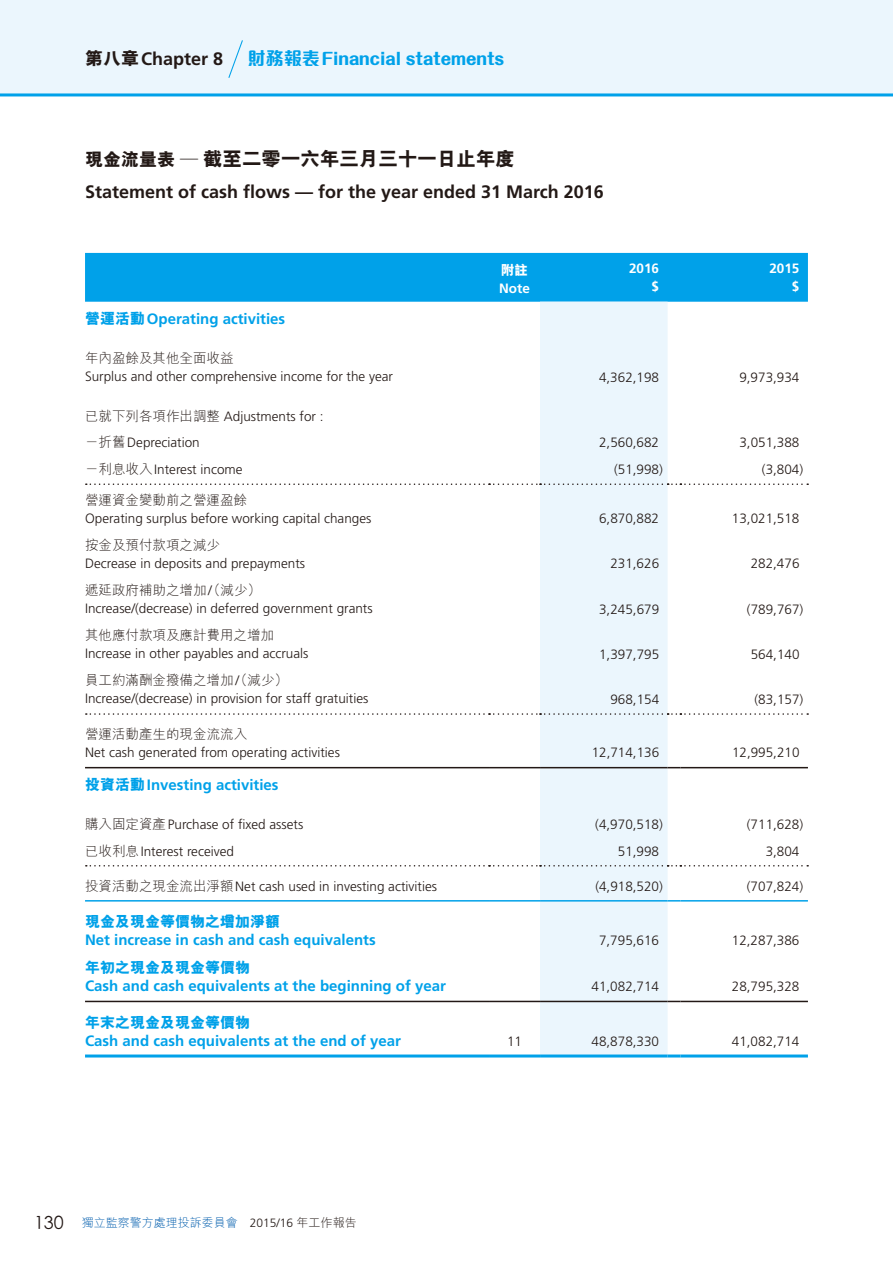
<style>
.page{position:relative;width:893px;height:1263px;background:#fff}
.page>*{position:absolute;margin:0;border:0;box-sizing:border-box;transform-origin:0 0}
.t1{font:800 19.5px "M Hei HK";color:#231916}
.t2{font:700 18px "Frutiger LT Std";color:#231916}
.t3{font:800 18px "M Elle HK";color:#00a1e9}
.t4{font:700 15px "Frutiger LT Std";color:#00a1e9}
.t5{font:800 15px "M Hei HK";color:#00a1e9}
.t6{font:300 13.5px/26.5px "Frutiger LT Std";color:#231916}
.t7{font:300 13.5px "M Hei HK";color:#231916}
.t8{font:700 13.5px/18px "Frutiger LT Std";color:#fff;text-align:right}
.t9{font:800 13.5px "M Hei HK";color:#fff}
.t10{font:300 12px "M Hei HK";color:#005dad}
.s1{font-family:"M Hei HK";font-weight:800}
.s2{font-size:18px}
.s3{font-family:"M Hei HK"}
.s4{font-family:"Frutiger LT Std"}
.s5{font-family:"ST Heiti TC";font-size:18px;color:#231916}
.s6{font-family:"Frutiger LT Std";color:#231916}
.s7{color:#231916}
</style>
<div class="page">
<div style="left:85px;top:253px;width:723px;height:49px;background:#00a1e9"></div>
<div style="left:540px;top:302px;width:128px;height:752px;background:#ebf6fd"></div>
<hr style="left:85px;top:767px;width:404px;height:1px;background:#231916">
<hr style="left:489px;top:767px;width:51px;height:1px;background:#231916">
<hr style="left:540px;top:767px;width:128px;height:1px;background:#231916">
<svg style="left:668px;top:767px;width:12px;height:1px"></svg>
<hr style="left:680px;top:767px;width:128px;height:1px;background:#231916">
<hr style="left:85px;top:1001px;width:404px;height:1px;background:#231916">
<hr style="left:489px;top:1001px;width:51px;height:1px;background:#231916">
<hr style="left:540px;top:1001px;width:128px;height:1px;background:#231916">
<svg style="left:668px;top:1001px;width:12px;height:1px"></svg>
<hr style="left:680px;top:1001px;width:128px;height:1px;background:#231916">
<hr style="left:85px;top:1054px;width:404px;height:3px;background:#00a1e9">
<hr style="left:489px;top:1054px;width:51px;height:3px;background:#00a1e9">
<hr style="left:540px;top:1054px;width:128px;height:3px;background:#00a1e9">
<svg style="left:668px;top:1054px;width:12px;height:3px"></svg>
<hr style="left:680px;top:1054px;width:128px;height:3px;background:#00a1e9">
<hr style="left:85px;top:900px;width:404px;height:1px;background:#00a1e9">
<hr style="left:489px;top:900px;width:51px;height:1px;background:#00a1e9">
<hr style="left:540px;top:900px;width:128px;height:1px;background:#00a1e9">
<svg style="left:668px;top:900px;width:12px;height:1px"></svg>
<hr style="left:680px;top:900px;width:128px;height:1px;background:#00a1e9">
<svg style="left:86px;top:483px;width:722px;height:2px"></svg>
<svg style="left:86px;top:713px;width:722px;height:2px"></svg>
<svg style="left:86px;top:865px;width:722px;height:1px"></svg>
<div style="left:0;top:0;width:893px;height:95px;background:#ebf6fd"></div>
<svg style="left:228px;top:40px;width:15px;height:38px"></svg>
<hr style="left:0;top:93px;width:893px;height:3px;background:#00a1e9">
<h2 class="t2" style="left:85px;top:48px;width:140px"><span class="s1">第八章</span>Chapter 8</h2>
<h2 class="t3" style="left:248px;top:50px;width:258px">財務報表Financial statements</h2>
<h1 class="t1" style="left:85px;top:149px;width:432px"><span class="s2">現金流量表 —</span> 截至二零一六年三月三十一日止年度</h1>
<h2 class="t2" style="left:85px;top:181px;width:520px">Statement of cash flows — for the year ended 31 March 2016</h2>
<p class="t9" style="left:501px;top:263px;width:28px">附註</p>
<p class="t8" style="left:499px;top:280px;width:32px">Note</p>
<p class="t8" style="left:629px;top:260px;width:32px">2016 $</p>
<p class="t8" style="left:769px;top:260px;width:32px">2015 $</p>
<p class="t4" style="left:85px;top:310px;width:202px"><span class="s1">營運活動</span>Operating activities</p>
<p class="t7" style="left:85px;top:351px;width:150px">年內盈餘及其他全面收益</p>
<p class="t6" style="left:85px;top:363px;width:310px">Surplus and other comprehensive income for the year</p>
<p class="t6" style="left:599px;top:364px;width:62px">4,362,198</p>
<p class="t6" style="left:739px;top:364px;width:62px">9,973,934</p>
<p class="t6" style="left:85px;top:403px;width:240px"><span class="s3">已就下列各項作出調整</span> Adjustments for :<span class="s3">－折舊</span>Depreciation</p>
<p class="t6" style="left:599px;top:430px;width:62px">2,560,682</p>
<p class="t6" style="left:739px;top:430px;width:62px">3,051,388</p>
<p class="t6" style="left:85px;top:456px;width:159px"><span class="s3">－利息收入</span>Interest income</p>
<p class="t6" style="left:614px;top:456px;width:50px">(51,998)</p>
<p class="t6" style="left:762px;top:456px;width:43px">(3,804)</p>
<p class="t7" style="left:85px;top:493px;width:164px">營運資金變動前之營運盈餘</p>
<p class="t6" style="left:85px;top:505px;width:288px">Operating surplus before working capital changes</p>
<p class="t6" style="left:599px;top:506px;width:62px">6,870,882</p>
<p class="t6" style="left:732px;top:506px;width:69px">13,021,518</p>
<p class="t7" style="left:85px;top:538px;width:136px">按金及預付款項之減少</p>
<p class="t6" style="left:85px;top:550px;width:222px">Decrease in deposits and prepayments</p>
<p class="t6" style="left:610px;top:551px;width:50px">231,626</p>
<p class="t6" style="left:751px;top:551px;width:50px">282,476</p>
<p class="t7" style="left:85px;top:583px;width:177px">遞延政府補助之增加（<span class="s4">/</span> 減少）</p>
<p class="t6" style="left:85px;top:595px;width:289px">Increase/(decrease) in deferred government grants</p>
<p class="t6" style="left:599px;top:596px;width:62px">3,245,679</p>
<p class="t6" style="left:747px;top:596px;width:58px">(789,767)</p>
<p class="t7" style="left:85px;top:628px;width:190px">其他應付款項及應計費用之增加</p>
<p class="t6" style="left:85px;top:640px;width:225px">Increase in other payables and accruals</p>
<p class="t6" style="left:599px;top:641px;width:62px">1,397,795</p>
<p class="t6" style="left:751px;top:641px;width:50px">564,140</p>
<p class="t7" style="left:85px;top:673px;width:204px">員工約滿酬金撥備之增加（<span class="s4">/</span> 減少）</p>
<p class="t6" style="left:85px;top:685px;width:285px">Increase/(decrease) in provision for staff gratuities</p>
<p class="t6" style="left:610px;top:686px;width:50px">968,154</p>
<p class="t6" style="left:754px;top:686px;width:50px">(83,157)</p>
<p class="t7" style="left:85px;top:727px;width:163px">營運活動產生的現金流流入</p>
<p class="t6" style="left:85px;top:739px;width:256px">Net cash generated from operating activities</p>
<p class="t6" style="left:592px;top:740px;width:69px">12,714,136</p>
<p class="t6" style="left:732px;top:740px;width:69px">12,995,210</p>
<p class="t4" style="left:85px;top:775px;width:195px"><span class="s1">投資活動</span>Investing activities</p>
<p class="t6" style="left:85px;top:811px;width:220px"><span class="s3">購入固定資產</span>Purchase of fixed assets</p>
<p class="t6" style="left:595px;top:811px;width:69px">(4,970,518)</p>
<p class="t6" style="left:747px;top:811px;width:58px">(711,628)</p>
<p class="t6" style="left:85px;top:838px;width:150px"><span class="s3">已收利息</span>Interest received</p>
<p class="t6" style="left:618px;top:838px;width:43px">51,998</p>
<p class="t6" style="left:766px;top:838px;width:35px">3,804</p>
<p class="t6" style="left:85px;top:873px;width:353px"><span class="s3">投資活動之現金流出淨額</span>Net cash used in investing activities</p>
<p class="t6" style="left:595px;top:873px;width:69px">(4,918,520)</p>
<p class="t6" style="left:747px;top:873px;width:58px">(707,824)</p>
<p class="t5" style="left:85px;top:914px;width:196px">現金及現金等價物之增加淨額</p>
<p class="t4" style="left:85px;top:931px;width:292px">Net increase in cash and cash equivalents</p>
<p class="t6" style="left:599px;top:927px;width:62px">7,795,616</p>
<p class="t6" style="left:732px;top:927px;width:69px">12,287,386</p>
<p class="t5" style="left:85px;top:960px;width:166px">年初之現金及現金等價物</p>
<p class="t4" style="left:85px;top:977px;width:362px">Cash and cash equivalents at the beginning of year</p>
<p class="t6" style="left:592px;top:973px;width:69px">41,082,714</p>
<p class="t6" style="left:732px;top:973px;width:69px">28,795,328</p>
<p class="t5" style="left:85px;top:1014px;width:166px">年末之現金及現金等價物</p>
<p class="t4" style="left:85px;top:1031px;width:317px">Cash and cash equivalents at the end of year</p>
<p class="t6" style="left:507px;top:1028px;width:17px">11</p>
<p class="t6" style="left:592px;top:1028px;width:69px">48,878,330</p>
<p class="t6" style="left:732px;top:1028px;width:69px">41,082,714</p>
<p class="t10" style="left:34px;top:1216px;width:324px"><span class="s5">130</span> 獨立監察警方處理投訴委員會 <span class="s6">2015/16</span> <span class="s7">年工作報告</span></p>
</div>
